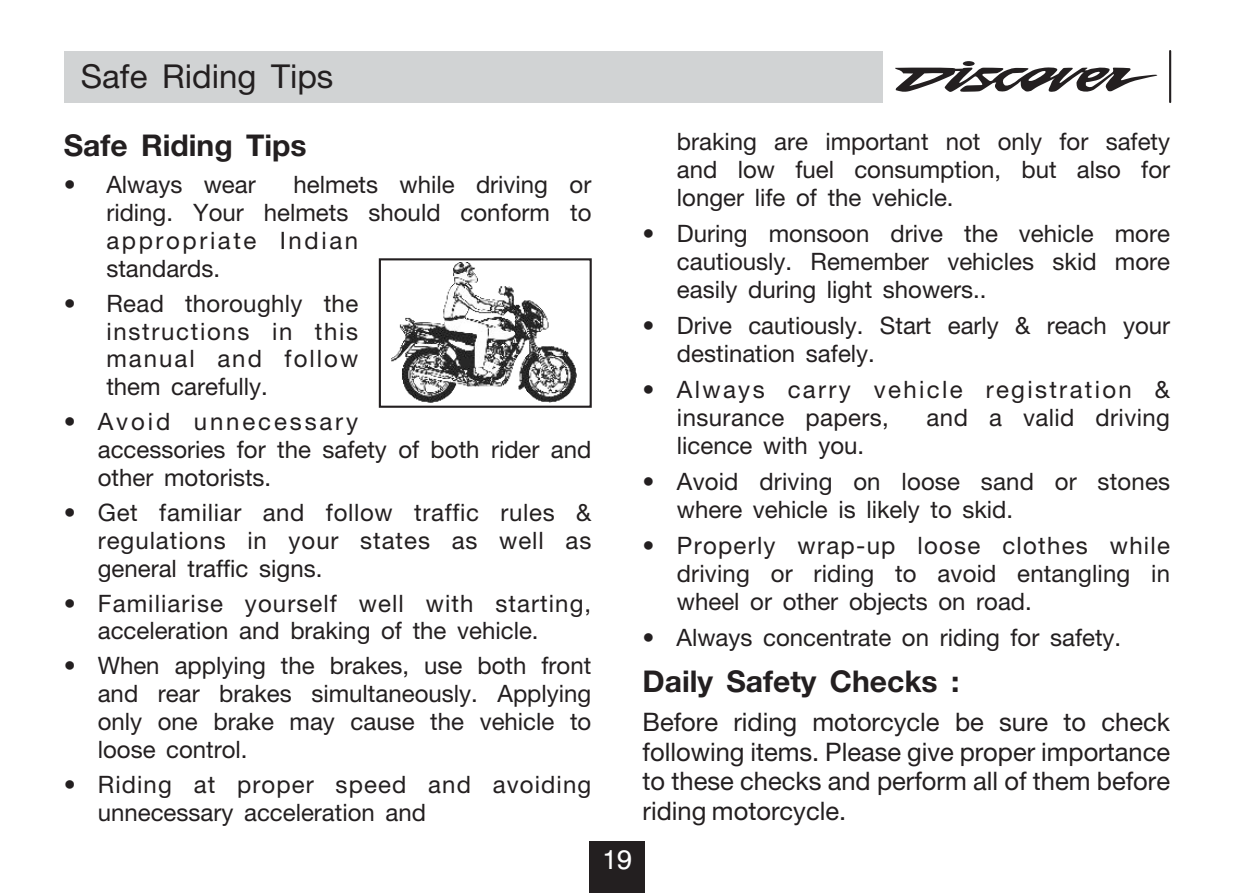
<style>
.page{position:relative;width:1234px;height:893px;background:#fff}
.page>*{position:absolute;margin:0;border:0;box-sizing:border-box;transform-origin:0 0}
.t1{font:33px "Helvetica Neue Roman";color:#231f20}
.t2{font:700 30px "Helvetica Neue";color:#231f20}
.t3{font:27px "Swiss 721 BT";color:#fff}
.t4{font:25.5px/29.7px "Helvetica Neue Roman";color:#231f20;text-align:justify}
.t5{font:24px/27.9px "Helvetica Neue Roman";color:#231f20;text-align:justify}
.t6{font:24px/27.9px "Helvetica Neue Roman";letter-spacing:.045em;color:#231f20}
.t7{font:24px/27.9px "Helvetica Neue Roman";letter-spacing:.095em;color:#231f20}
</style>
<div class="page">
<div style="left:64px;top:51px;width:818px;height:51px;background:#d1d3d4"></div>
<svg style="left:895px;top:61px;width:263px;height:31px"></svg>
<hr style="left:1168px;top:51px;width:2px;height:51px;background:#231f20">
<div style="left:589px;top:842px;width:55px;height:51px;background:#231f20"></div>
<img style="left:391px;top:262px;width:185px;height:140px">
<div style="left:379px;top:258px;width:212px;height:150px;border:2px solid #231f20"></div>
<h1 class="t1" style="left:81px;top:57px;width:254px">Safe Riding Tips</h1>
<p class="t2" style="left:64px;top:127px;width:244px">Safe Riding Tips</p>
<p class="t5" style="left:64px;top:170px;width:193px">• Always wear</p>
<p class="t5" style="left:106px;top:170px;width:486px;text-align:left;text-indent:187px">helmets while driving or riding. Your helmets should conform to appropriate Indian<br>standards.</p>
<p class="t5" style="left:106px;top:289px;width:253px;text-indent:-42px">• Read thoroughly the instructions in this manual and follow them carefully.</p>
<p class="t5" style="left:98px;top:407px;width:495px;text-align:left;text-indent:-34px">• Avoid unnecessary<br>accessories for the safety of both rider and other motorists.</p>
<p class="t5" style="left:98px;top:498px;width:495px;text-indent:-34px">• Get familiar and follow traffic rules &amp; regulations in your states as well as general traffic signs.</p>
<p class="t6" style="left:98px;top:589px;width:495px;text-indent:-34px">• Familiarise yourself well with starting, acceleration and braking of the vehicle.</p>
<p class="t5" style="left:98px;top:651px;width:495px;text-indent:-34px">• When applying the brakes, use both front and rear brakes simultaneously. Applying only one brake may cause the vehicle to loose control.</p>
<p class="t6" style="left:98px;top:770px;width:495px;text-indent:-34px">• Riding at proper speed and avoiding unnecessary acceleration and</p>
<p class="t3" style="left:602px;top:849px;width:31px">19</p>
<p class="t5" style="left:676px;top:127px;width:494px">braking are important not only for safety and low fuel consumption, but also for longer life of the vehicle.</p>
<p class="t5" style="left:676px;top:219px;width:494px;text-indent:-34px">• During monsoon drive the vehicle more cautiously. Remember vehicles skid more easily during light showers..</p>
<p class="t5" style="left:676px;top:311px;width:494px;text-indent:-34px">• Drive cautiously. Start early &amp; reach your destination safely.</p>
<p class="t7" style="left:676px;top:375px;width:494px;text-indent:-34px">• Always carry vehicle registration &amp; insurance papers,</p>
<p class="t5" style="left:926px;top:403px;width:245px">and a valid driving</p>
<p class="t5" style="left:676px;top:431px;width:189px">licence with you.</p>
<p class="t5" style="left:676px;top:467px;width:494px;text-indent:-34px">• Avoid driving on loose sand or stones where vehicle is likely to skid.</p>
<p class="t5" style="left:676px;top:532px;width:494px;text-indent:-34px">• Properly wrap-up loose clothes while driving or riding to avoid entangling in wheel or other objects on road.</p>
<p class="t5" style="left:642px;top:624px;width:480px">• Always concentrate on riding for safety.</p>
<p class="t2" style="left:642px;top:662px;width:318px">Daily Safety Checks :</p>
<p class="t4" style="left:642px;top:707px;width:529px">Before riding motorcycle be sure to check following items. Please give proper importance to these checks and perform all of them before riding motorcycle.</p>
</div>
